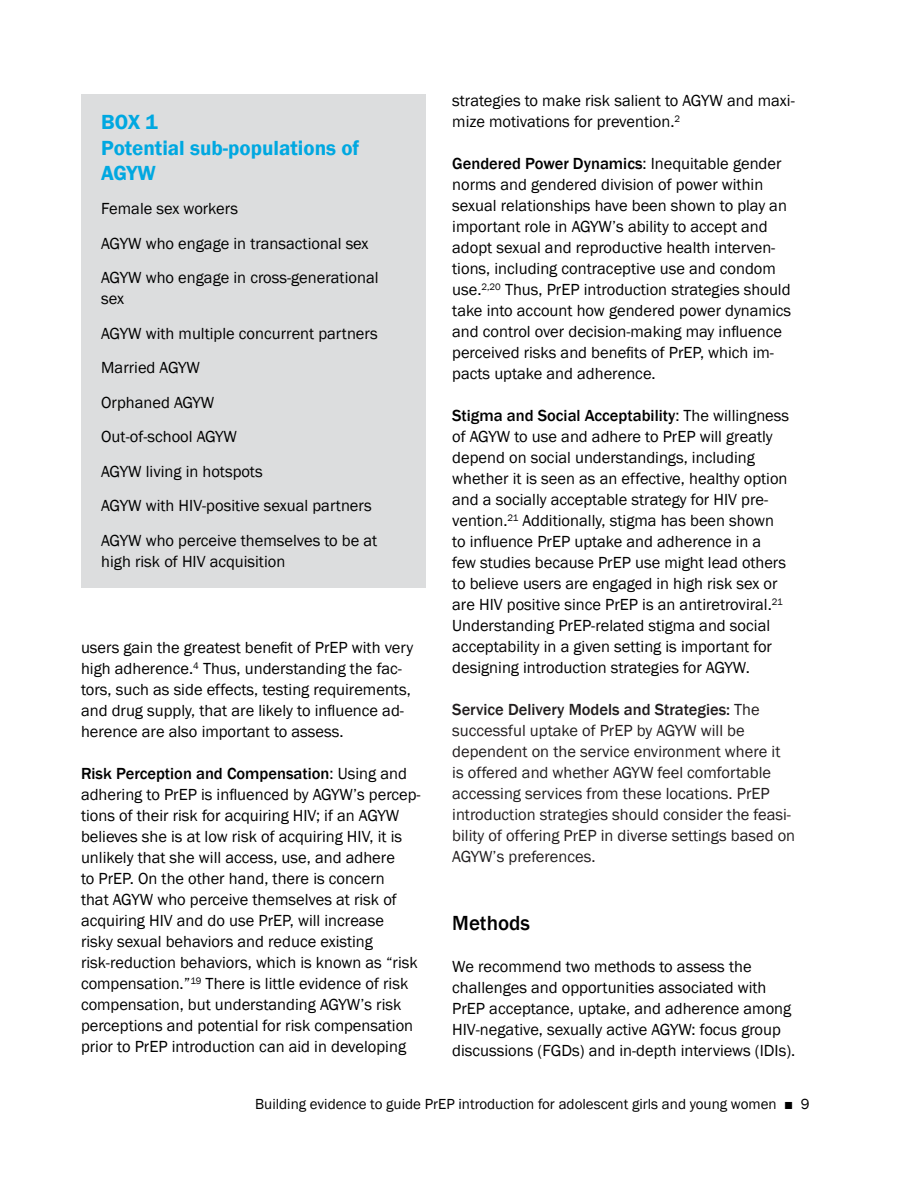
<style>
.page{position:relative;width:918px;height:1188px;background:#fff}
.page>*{position:absolute;margin:0;border:0;box-sizing:border-box;transform-origin:0 0}
.t1{font:600 21px/25.2px "Franklin Gothic";color:#00a8e1}
.t2{font:500 21px "Franklin Gothic";color:#000}
.t3{font:16.5px/21px "Franklin Gothic";color:#000}
.t4{font:16.5px/21px "Franklin Gothic";color:#221e1f}
.t5{font:15px "Franklin Gothic";color:#000}
.s1{font-weight:500}
</style>
<div class="page">
<div style="left:81px;top:94px;width:344px;height:494px;background:#dcddde"></div>
<p class="t1" style="left:101px;top:110px;width:260px">BOX 1<br>Potential sub-populations of<br>AGYW</p>
<p class="t3" style="left:101px;top:192px;width:279px;line-height:34.5px">Female sex workers<br>AGYW who engage in transactional sex<br>AGYW who engage in cross-generational</p>
<p class="t3" style="left:101px;top:282px;width:278px;line-height:34.5px">sex<br>AGYW with multiple concurrent partners<br>Married AGYW<br>Orphaned AGYW<br>Out-of-school AGYW<br>AGYW living in hotspots<br>AGYW with HIV-positive sexual partners<br>AGYW who perceive themselves to be at</p>
<p class="t3" style="left:101px;top:551px;width:186px">high risk of HIV acquisition</p>
<p class="t3" style="left:81px;top:637px;width:334px">users gain the greatest benefit of PrEP with very high adherence.<sup>4</sup> Thus, understanding the fac&shy;tors, such as side effects, testing requirements, and drug supply, that are likely to influence ad&shy;herence are also important to assess.</p>
<p class="t3" style="left:81px;top:763px;width:341px"><span class="s1">Risk Perception and Compensation</span>: Using and adhering to PrEP is influenced by AGYW’s percep&shy;tions of their risk for acquiring HIV; if an AGYW believes she is at low risk of acquiring HIV, it is unlikely that she will access, use, and adhere<br>to PrEP. On the other hand, there is concern<br>that AGYW who perceive themselves at risk of acquiring HIV and do use PrEP, will increase<br>risky sexual behaviors and reduce existing risk-reduction behaviors, which is known as “risk compensation.”<sup>19</sup> There is little evidence of risk compensation, but understanding AGYW’s risk perceptions and potential for risk compensation prior to PrEP introduction can aid in developing</p>
<p class="t3" style="left:452px;top:90px;width:344px">strategies to make risk salient to AGYW and maxi&shy;mize motivations for prevention.<sup>2</sup></p>
<p class="t3" style="left:452px;top:153px;width:340px"><span class="s1">Gendered Power Dynamics</span>: Inequitable gender norms and gendered division of power within sexual relationships have been shown to play an important role in AGYW’s ability to accept and adopt sexual and reproductive health interven&shy;tions, including contraceptive use and condom use.<sup>2,20</sup> Thus, PrEP introduction strategies should take into account how gendered power dynamics and control over decision-making may influence perceived risks and benefits of PrEP, which im&shy;pacts uptake and adherence.</p>
<p class="t3" style="left:452px;top:405px;width:338px"><span class="s1">Stigma and Social Acceptability</span>: The willingness of AGYW to use and adhere to PrEP will greatly depend on social understandings, including whether it is seen as an effective, healthy option and a socially acceptable strategy for HIV pre&shy;vention.<sup>21</sup> Additionally, stigma has been shown to influence PrEP uptake and adherence in a few studies because PrEP use might lead others to believe users are engaged in high risk sex or are HIV positive since PrEP is an antiretroviral.<sup>21<br></sup>Understanding PrEP-related stigma and social acceptability in a given setting is important for designing introduction strategies for AGYW.</p>
<p class="t4" style="left:452px;top:699px;width:344px"><span class="s1">Service Delivery Models and Strategies:</span> The successful uptake of PrEP by AGYW will be dependent on the service environment where it is offered and whether AGYW feel comfortable accessing services from these locations. PrEP introduction strategies should consider the feasi&shy;bility of offering PrEP in diverse settings based on AGYW’s preferences.</p>
<p class="t2" style="left:452px;top:910px;width:79px">Methods</p>
<p class="t3" style="left:452px;top:957px;width:345px">We recommend two methods to assess the challenges and opportunities associated with PrEP acceptance, uptake, and adherence among HIV-negative, sexually active AGYW: focus group discussions (FGDs) and in-depth interviews (IDIs).</p>
<p class="t5" style="left:255px;top:1094px;width:556px">Building evidence to guide PrEP introduction for adolescent girls and young women ■ 9</p>
</div>
